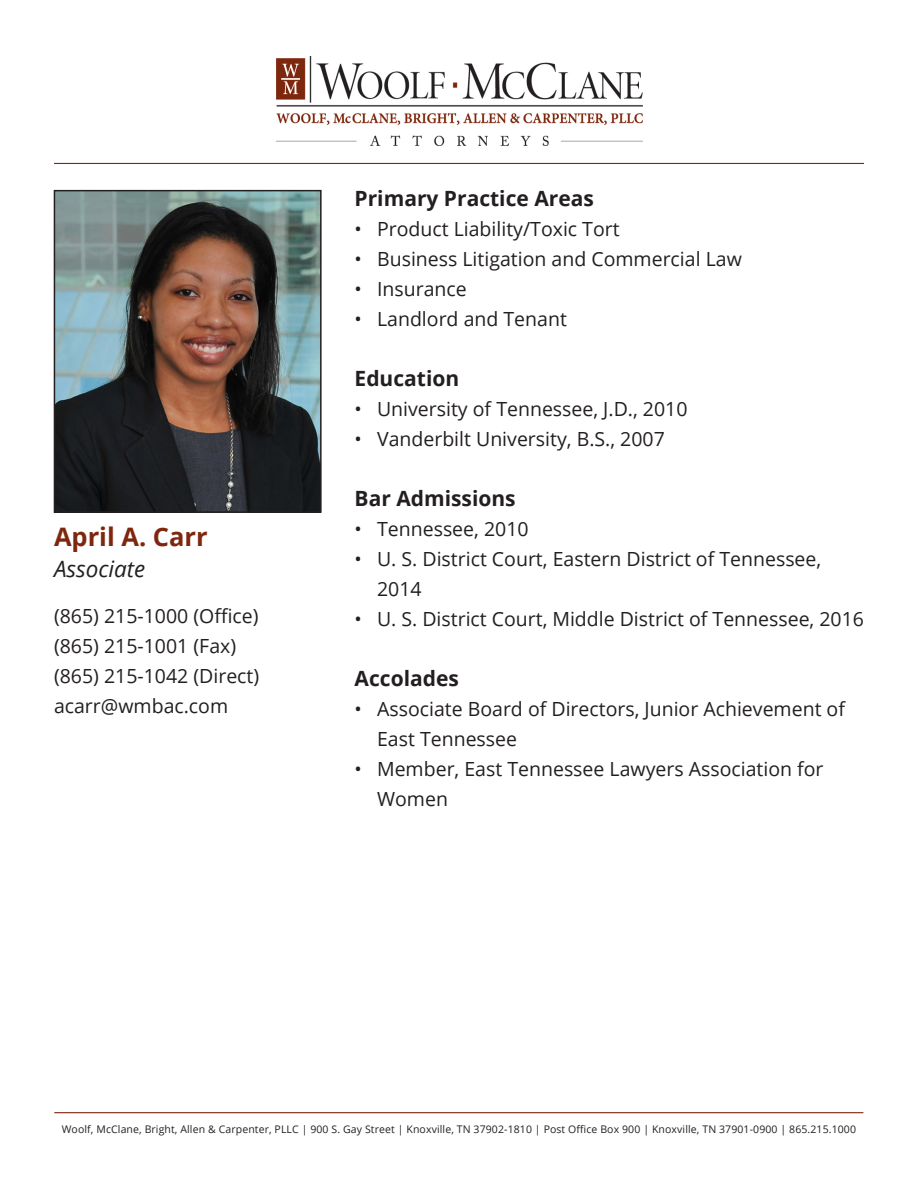
<style>
.page{position:relative;width:918px;height:1188px;background:#fff}
.page>*{position:absolute;margin:0;border:0;box-sizing:border-box;transform-origin:0 0}
.Name{font:700 25.5px "Open Sans";color:#7e270f}
.member{font:italic 22.5px "Open Sans";color:#231f20}
.heads{font:700 21px "Open Sans";color:#231f20}
.phone{font:19.5px/30px "Open Sans";color:#231f20}
.t1{font:10.5px "Open Sans";letter-spacing:.01em;color:#231f20}
</style>
<div class="page">
<img style="left:276px;top:57px;width:366px;height:88px">
<hr style="left:54px;top:163px;width:810px;height:1px;background:#7e270f">
<hr style="left:54px;top:1112px;width:809px;height:1px;background:#7e270f">
<img style="left:57px;top:193px;width:262px;height:317px">
<div style="left:54px;top:190px;width:268px;height:323px;border:2px solid #231f20"></div>
<p class="Name" style="left:54px;top:519px;width:155px">April A. Carr</p>
<p class="member" style="left:54px;top:553px;width:93px">Associate</p>
<p class="phone" style="left:54px;top:600px;width:206px">(865) 215-1000 (Office)</p>
<p class="phone" style="left:54px;top:630px;width:184px">(865) 215-1001 (Fax)</p>
<p class="phone" style="left:54px;top:660px;width:207px">(865) 215-1042 (Direct)</p>
<p class="phone" style="left:54px;top:690px;width:176px">acarr@wmbac.com</p>
<p class="heads" style="left:355px;top:184px;width:241px">Primary Practice Areas</p>
<p class="phone" style="left:355px;top:213px;width:267px">• Product Liability/Toxic Tort</p>
<p class="phone" style="left:355px;top:243px;width:389px">• Business Litigation and Commercial Law</p>
<p class="phone" style="left:355px;top:273px;width:114px">• Insurance</p>
<p class="phone" style="left:355px;top:303px;width:214px">• Landlord and Tenant</p>
<p class="heads" style="left:355px;top:364px;width:106px">Education</p>
<p class="phone" style="left:355px;top:393px;width:334px">• University of Tennessee, J.D., 2010</p>
<p class="phone" style="left:355px;top:423px;width:312px">• Vanderbilt University, B.S., 2007</p>
<p class="heads" style="left:355px;top:484px;width:163px">Bar Admissions</p>
<p class="phone" style="left:355px;top:513px;width:176px">• Tennessee, 2010</p>
<p class="phone" style="left:377px;top:543px;width:446px;text-indent:-22px">• U. S. District Court, Eastern District of Tennessee,<br>2014</p>
<p class="phone" style="left:355px;top:603px;width:511px">• U. S. District Court, Middle District of Tennessee, 2016</p>
<p class="heads" style="left:355px;top:664px;width:106px">Accolades</p>
<p class="phone" style="left:377px;top:693px;width:469px;text-indent:-22px">• Associate Board of Directors, Junior Achievement of<br>East Tennessee</p>
<p class="phone" style="left:377px;top:753px;width:448px;text-indent:-22px">• Member, East Tennessee Lawyers Association for<br>Women</p>
<p class="t1" style="left:62px;top:1122px;width:796px">Woolf, McClane, Bright, Allen &amp; Carpenter, PLLC | 900 S. Gay Street | Knoxville, TN 37902-1810 | Post Office Box 900 | Knoxville, TN 37901-0900 | 865.215.1000</p>
</div>
